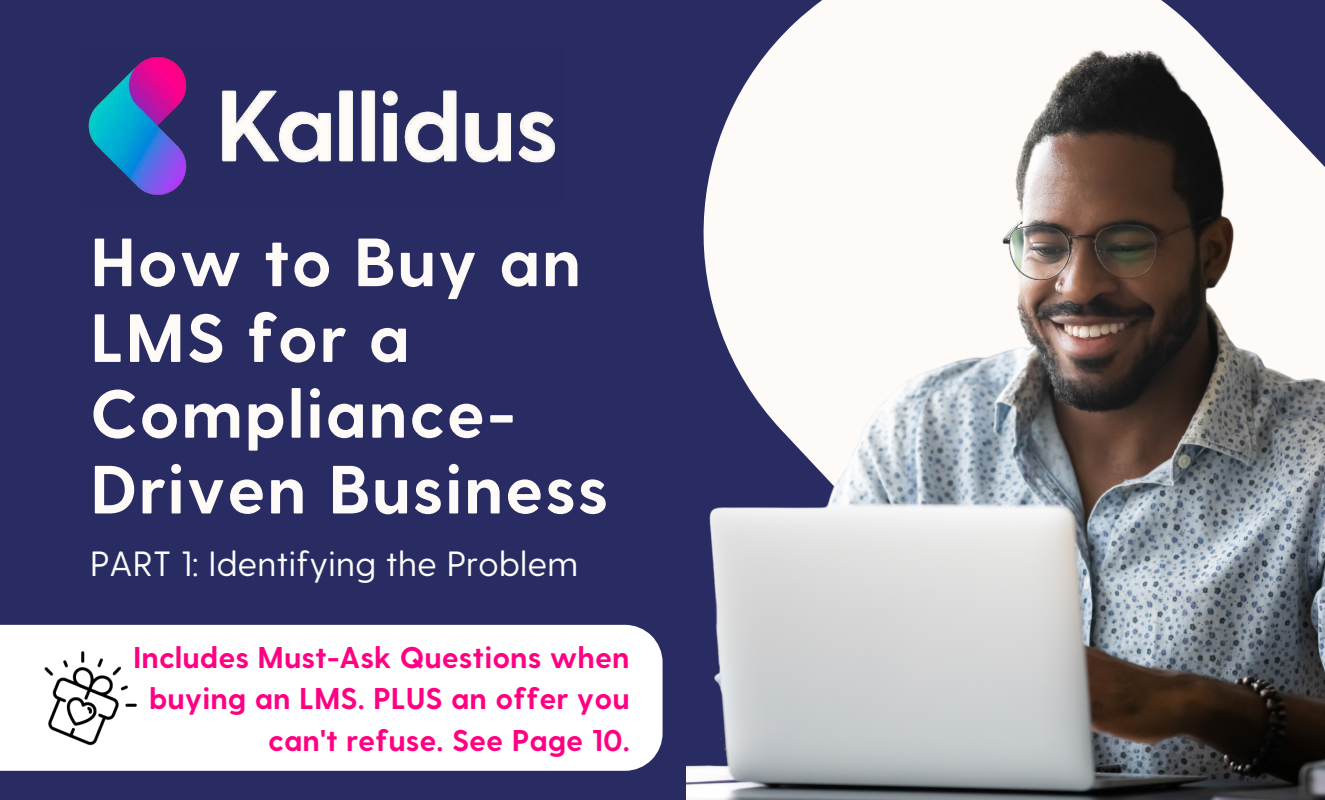
<style>
.page{position:relative;width:1325px;height:800px;background:#292c62}
.page>*{position:absolute;margin:0;border:0;box-sizing:border-box;transform-origin:0 0}
.t1{font:700 68px/75.8px "Greycliff CF";letter-spacing:.02em;color:#fdfaf8}
.t2{font:35px "Greycliff CF";color:#fcfcfc}
.t3{font:700 30px/41.6px "Greycliff CF";color:#ff0083;text-align:right}
</style>
<div class="page">
<img style="left:687px;top:12px;width:638px;height:788px">
<img style="left:88px;top:56px;width:468px;height:139px">
<div style="left:0;top:625px;width:662px;height:146px;background:#fff"></div>
<img style="left:31px;top:639px;width:118px;height:118px">
<h1 class="t1" style="left:90px;top:220px;width:520px">How to Buy an<br>LMS for a<br>Compliance-<br>Driven Business</h1>
<p class="t2" style="left:90px;top:540px;width:490px">PART 1: Identifying the Problem</p>
<p class="t3" style="left:133px;top:635px;width:498px">Includes Must-Ask Questions when buying an LMS. PLUS an offer you can't refuse. See Page 10.</p>
</div>
